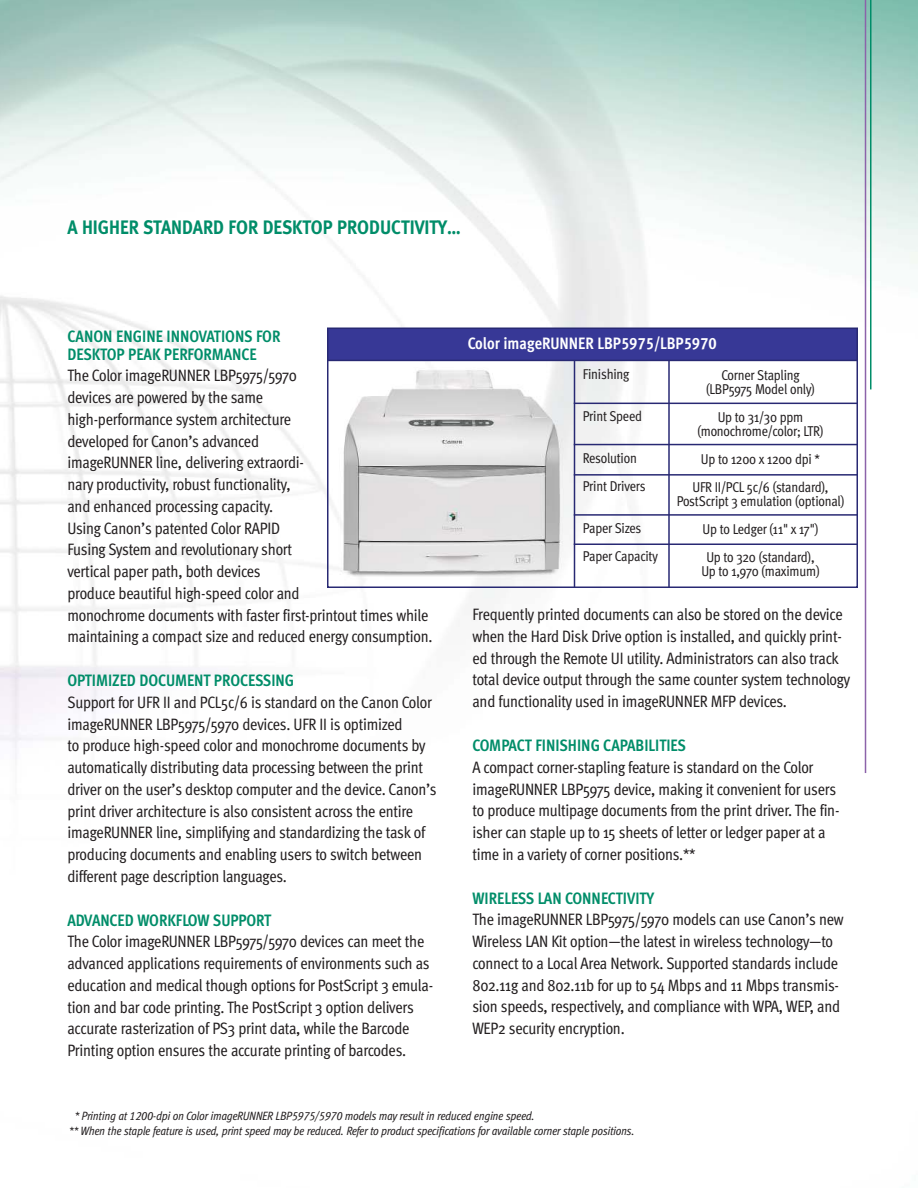
<style>
.page{position:relative;width:918px;height:1188px;background:#fff}
.page>*{position:absolute;margin:0;border:0;box-sizing:border-box;transform-origin:0 0}
.t1{font:19.5px "Meta Bold LF";color:#008d69;scale:.9 1}
.t2{font:16.5px/21.8px "Meta Cond";letter-spacing:-.015em;color:#231f20}
.t3{font:700 16.5px/18px "Meta Cond";color:#008d69}
.t4{font:16.5px "Meta Cond Bold LF";color:#fff}
.t5{font:14.25px/14.1px "Meta Cond";letter-spacing:-.015em;color:#231f20;text-align:center}
.t6{font:italic 12px/15px "Meta Cond Book Lf";letter-spacing:-.015em;color:#231f20}
</style>
<div class="page">
<img style="left:0;top:0;width:918px;height:773px">
<hr style="left:865px;top:0;width:1px;height:773px;background:#8c63aa">
<hr style="left:870px;top:0;width:2px;height:389px;background:#008d69">
<div style="left:327px;top:328px;width:530px;height:33px;background:#373896"></div>
<div style="left:327px;top:328px;width:531px;height:260px;border:2px solid #282973"></div>
<hr style="left:574px;top:361px;width:1px;height:226px;background:#282973">
<hr style="left:668px;top:360px;width:2px;height:227px;background:#282973">
<hr style="left:574px;top:403px;width:284px;height:1px;background:#282973">
<hr style="left:574px;top:444px;width:284px;height:1px;background:#282973">
<hr style="left:574px;top:474px;width:284px;height:2px;background:#282973">
<hr style="left:574px;top:514px;width:284px;height:2px;background:#282973">
<hr style="left:574px;top:543px;width:284px;height:2px;background:#282973">
<hr style="left:327px;top:360px;width:530px;height:1px;background:#282973">
<p class="t1" style="left:68px;top:221px;width:439px">A HIGHER STANDARD FOR DESKTOP PRODUCTIVITY…</p>
<p class="t3" style="left:67px;top:328px;width:215px">CANON ENGINE INNOVATIONS FOR<br>DESKTOP PEAK PERFORMANCE</p>
<p class="t2" style="left:67px;top:366px;width:367px">The Color imageRUNNER LBP5975/5970<br>devices are powered by the same<br>high-performance system architecture<br>developed for Canon’s advanced<br>imageRUNNER line, delivering extraordi-<br>nary productivity, robust functionality,<br>and enhanced processing capacity.<br>Using Canon’s patented Color RAPID<br>Fusing System and revolutionary short<br>vertical paper path, both devices<br>produce beautiful high-speed color and<br>monochrome documents with faster first-printout times while maintaining a compact size and reduced energy consumption.</p>
<p class="t3" style="left:67px;top:673px;width:228px">OPTIMIZED DOCUMENT PROCESSING</p>
<p class="t2" style="left:67px;top:692px;width:371px">Support for UFR II and PCL5c/6 is standard on the Canon Color imageRUNNER LBP5975/5970 devices. UFR II is optimized<br>to produce high-speed color and monochrome documents by automatically distributing data processing between the print driver on the user’s desktop computer and the device. Canon’s print driver architecture is also consistent across the entire imageRUNNER line, simplifying and standardizing the task of producing documents and enabling users to switch between different page description languages.</p>
<p class="t3" style="left:67px;top:912px;width:205px">ADVANCED WORKFLOW SUPPORT</p>
<p class="t2" style="left:67px;top:932px;width:367px">The Color imageRUNNER LBP5975/5970 devices can meet the advanced applications requirements of environments such as education and medical though options for PostScript 3 emula&shy;tion and bar code printing. The PostScript 3 option delivers accurate rasterization of PS3 print data, while the Barcode Printing option ensures the accurate printing of barcodes.</p>
<p class="t4" style="left:468px;top:337px;width:250px">Color imageRUNNER LBP5975/LBP5970</p>
<p class="t5" style="left:583px;top:368px;width:48px">Finishing</p>
<p class="t5" style="left:706px;top:369px;width:110px">Corner Stapling (LBP5975 Model only)</p>
<p class="t5" style="left:583px;top:410px;width:61px">Print Speed</p>
<p class="t5" style="left:697px;top:411px;width:128px">Up to 31/30 ppm (monochrome/color; LTR)</p>
<p class="t5" style="left:583px;top:452px;width:56px">Resolution</p>
<p class="t5" style="left:701px;top:453px;width:121px">Up to 1200 x 1200 dpi *</p>
<p class="t5" style="left:583px;top:480px;width:64px">Print Drivers</p>
<p class="t5" style="left:677px;top:481px;width:169px">UFR II/PCL 5c/6 (standard),<br>PostScript 3 emulation (optional)</p>
<p class="t5" style="left:583px;top:522px;width:60px">Paper Sizes</p>
<p class="t5" style="left:703px;top:523px;width:117px">Up to Ledger (11" x 17")</p>
<p class="t5" style="left:583px;top:550px;width:77px">Paper Capacity</p>
<p class="t5" style="left:701px;top:551px;width:120px">Up to 320 (standard),<br>Up to 1,970 (maximum)</p>
<p class="t2" style="left:472px;top:605px;width:379px">Frequently printed documents can also be stored on the device when the Hard Disk Drive option is installed, and quickly print&shy;ed through the Remote UI utility. Administrators can also track total device output through the same counter system technology and functionality used in imageRUNNER MFP devices.</p>
<p class="t3" style="left:472px;top:738px;width:215px">COMPACT FINISHING CAPABILITIES</p>
<p class="t2" style="left:472px;top:757px;width:369px">A compact corner-stapling feature is standard on the Color imageRUNNER LBP5975 device, making it convenient for users to produce multipage documents from the print driver. The fin&shy;isher can staple up to 15 sheets of letter or ledger paper at a time in a variety of corner positions.**</p>
<p class="t3" style="left:472px;top:890px;width:183px">WIRELESS LAN CONNECTIVITY</p>
<p class="t2" style="left:472px;top:910px;width:373px">The imageRUNNER LBP5975/5970 models can use Canon’s new Wireless LAN Kit option—the latest in wireless technology—to connect to a Local Area Network. Supported standards include 802.11g and 802.11b for up to 54 Mbps and 11 Mbps transmis&shy;sion speeds, respectively, and compliance with WPA, WEP, and WEP2 security encryption.</p>
<p class="t6" style="left:69px;top:1110px;width:567px;text-indent:5px">* Printing at 1200-dpi on Color imageRUNNER LBP5975/5970 models may result in reduced engine speed.<br>** When the staple feature is used, print speed may be reduced. Refer to product specifications for available corner staple positions.</p>
</div>
